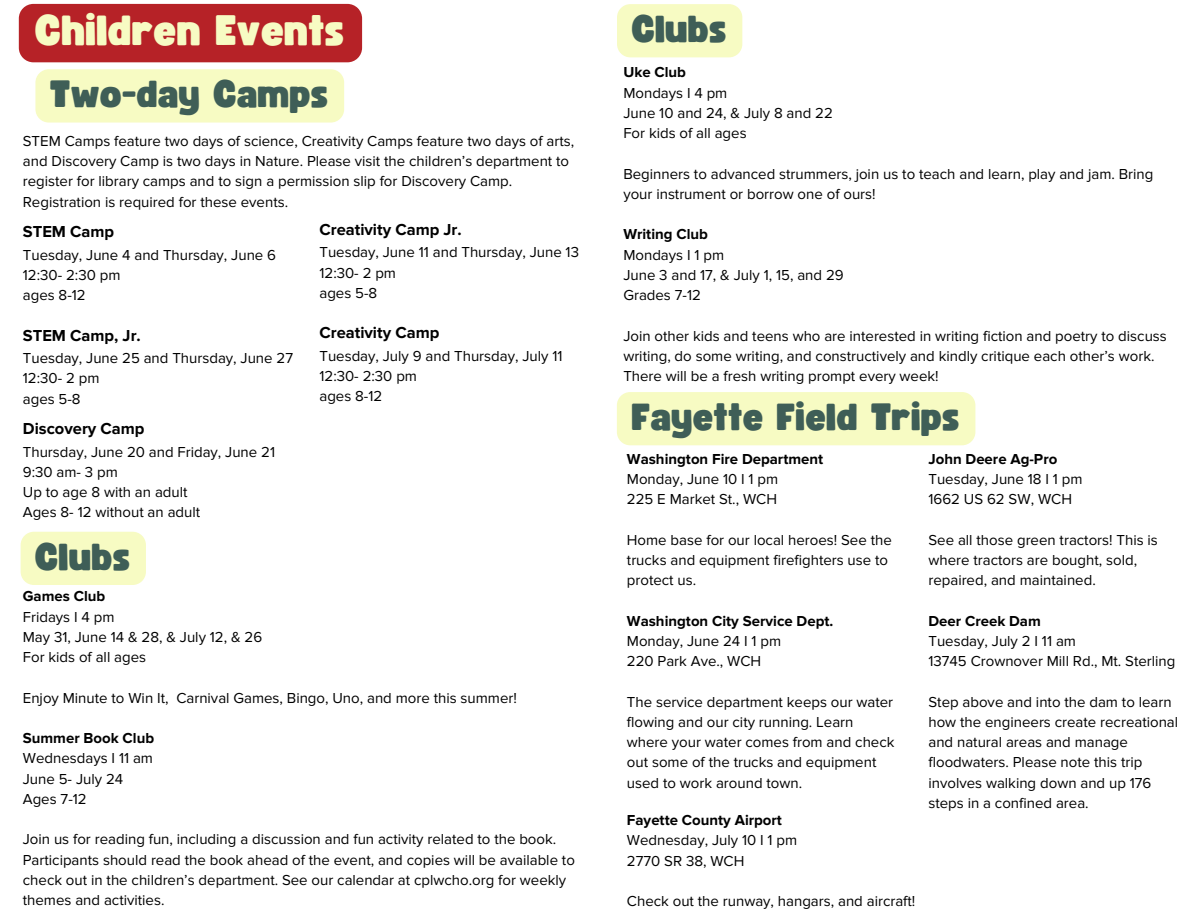
<style>
.page{position:relative;width:1188px;height:918px;background:#fff}
.page>*{position:absolute;margin:0;border:0;box-sizing:border-box;transform-origin:0 0}
.t1{font:42px "Funtastic";letter-spacing:.005em;color:#f7fbc3}
.t2{font:37.5px "Funtastic";letter-spacing:.005em;color:#3f5e57}
.t3{font:700 16.5px "Proxima Nova";color:#000}
.t4{font:15px/20.2px "Proxima Nova";color:#000}
.t5{font:700 15px "Proxima Nova";color:#000}
</style>
<div class="page">
<div style="left:19px;top:4px;width:343px;height:58px;background:#b62227"></div>
<div style="left:35px;top:69px;width:309px;height:54px;background:#f7fbc3;border-radius:13px"></div>
<div style="left:21px;top:532px;width:125px;height:53px;background:#f7fbc3"></div>
<div style="left:617px;top:392px;width:358px;height:53px;background:#f7fbc3;border-radius:13px"></div>
<div style="left:617px;top:4px;width:125px;height:53px;background:#f7fbc3"></div>
<h1 class="t1" style="left:36px;top:11px;width:311px">Children Events</h1>
<h2 class="t2" style="left:50px;top:77px;width:280px">Two-day Camps</h2>
<p class="t4" style="left:23px;top:131px;width:553px">STEM Camps feature two days of science, Creativity Camps feature two days of arts, and Discovery Camp is two days in Nature. Please visit the children’s department to register for library camps and to sign a permission slip for Discovery Camp.<br>Registration is required for these events.</p>
<p class="t3" style="left:23px;top:222px;width:93px">STEM Camp</p>
<p class="t4" style="left:23px;top:245px;width:255px">Tuesday, June 4 and Thursday, June 6<br>12:30- 2:30 pm<br>ages 8-12</p>
<p class="t3" style="left:23px;top:325px;width:119px">STEM Camp, Jr.</p>
<p class="t4" style="left:23px;top:348px;width:272px">Tuesday, June 25 and Thursday, June 27<br>12:30- 2 pm<br>ages 5-8</p>
<p class="t3" style="left:319px;top:220px;width:144px">Creativity Camp Jr.</p>
<p class="t4" style="left:319px;top:243px;width:261px">Tuesday, June 11 and Thursday, June 13<br>12:30- 2 pm<br>ages 5-8</p>
<p class="t3" style="left:319px;top:323px;width:121px">Creativity Camp</p>
<p class="t4" style="left:319px;top:346px;width:245px">Tuesday, July 9 and Thursday, July 11<br>12:30- 2:30 pm<br>ages 8-12</p>
<p class="t3" style="left:23px;top:419px;width:123px">Discovery Camp</p>
<p class="t4" style="left:23px;top:442px;width:254px">Thursday, June 20 and Friday, June 21<br>9:30 am- 3 pm<br>Up to age 8 with an adult<br>Ages 8- 12 without an adult</p>
<h2 class="t2" style="left:36px;top:540px;width:97px">Clubs</h2>
<p class="t5" style="left:23px;top:588px;width:84px">Games Club</p>
<p class="t4" style="left:23px;top:607px;width:241px">Fridays I 4 pm<br>May 31, June 14 &amp; 28, &amp; July 12, &amp; 26<br>For kids of all ages</p>
<p class="t4" style="left:23px;top:688px;width:496px">Enjoy Minute to Win It, Carnival Games, Bingo, Uno, and more this summer!</p>
<p class="t5" style="left:23px;top:729px;width:133px">Summer Book Club</p>
<p class="t4" style="left:23px;top:749px;width:132px">Wednesdays I 11 am<br>June 5- July 24<br>Ages 7-12</p>
<p class="t4" style="left:23px;top:830px;width:554px">Join us for reading fun, including a discussion and fun activity related to the book.<br>Participants should read the book ahead of the event, and copies will be available to check out in the children’s department. See our calendar at cplwcho.org for weekly themes and activities.</p>
<h2 class="t2" style="left:632px;top:12px;width:97px">Clubs</h2>
<p class="t5" style="left:623px;top:63px;width:64px">Uke Club</p>
<p class="t4" style="left:623px;top:83px;width:211px">Mondays I 4 pm<br>June 10 and 24, &amp; July 8 and 22<br>For kids of all ages</p>
<p class="t4" style="left:623px;top:164px;width:532px">Beginners to advanced strummers, join us to teach and learn, play and jam. Bring your instrument or borrow one of ours!</p>
<p class="t5" style="left:623px;top:225px;width:86px">Writing Club</p>
<p class="t4" style="left:623px;top:245px;width:222px">Mondays I 1 pm<br>June 3 and 17, &amp; July 1, 15, and 29<br>Grades 7-12</p>
<p class="t4" style="left:623px;top:326px;width:545px">Join other kids and teens who are interested in writing fiction and poetry to discuss writing, do some writing, and constructively and kindly critique each other’s work.<br>There will be a fresh writing prompt every week!</p>
<h2 class="t2" style="left:632px;top:400px;width:330px">Fayette Field Trips</h2>
<p class="t5" style="left:627px;top:450px;width:198px">Washington Fire Department</p>
<p class="t4" style="left:627px;top:469px;width:153px">Monday, June 10 I 1 pm<br>225 E Market St., WCH</p>
<p class="t4" style="left:627px;top:530px;width:266px">Home base for our local heroes! See the trucks and equipment firefighters use to protect us.</p>
<p class="t5" style="left:627px;top:612px;width:208px">Washington City Service Dept.</p>
<p class="t4" style="left:627px;top:631px;width:156px">Monday, June 24 I 1 pm<br>220 Park Ave., WCH</p>
<p class="t4" style="left:627px;top:692px;width:269px">The service department keeps our water flowing and our city running. Learn where your water comes from and check out some of the trucks and equipment used to work around town.</p>
<p class="t5" style="left:928px;top:450px;width:130px">John Deere Ag-Pro</p>
<p class="t4" style="left:928px;top:469px;width:156px">Tuesday, June 18 I 1 pm<br>1662 US 62 SW, WCH</p>
<p class="t4" style="left:928px;top:530px;width:231px">See all those green tractors! This is where tractors are bought, sold, repaired, and maintained.</p>
<p class="t5" style="left:928px;top:612px;width:114px">Deer Creek Dam</p>
<p class="t4" style="left:928px;top:631px;width:249px">Tuesday, July 2 I 11 am<br>13745 Crownover Mill Rd., Mt. Sterling</p>
<p class="t4" style="left:928px;top:692px;width:251px">Step above and into the dam to learn how the engineers create recreational and natural areas and manage floodwaters. Please note this trip involves walking down and up 176 steps in a confined area.</p>
<p class="t5" style="left:627px;top:811px;width:157px">Fayette County Airport</p>
<p class="t4" style="left:627px;top:831px;width:172px">Wednesday, July 10 I 1 pm<br>2770 SR 38, WCH</p>
<p class="t4" style="left:627px;top:891px;width:290px">Check out the runway, hangars, and aircraft!</p>
</div>
